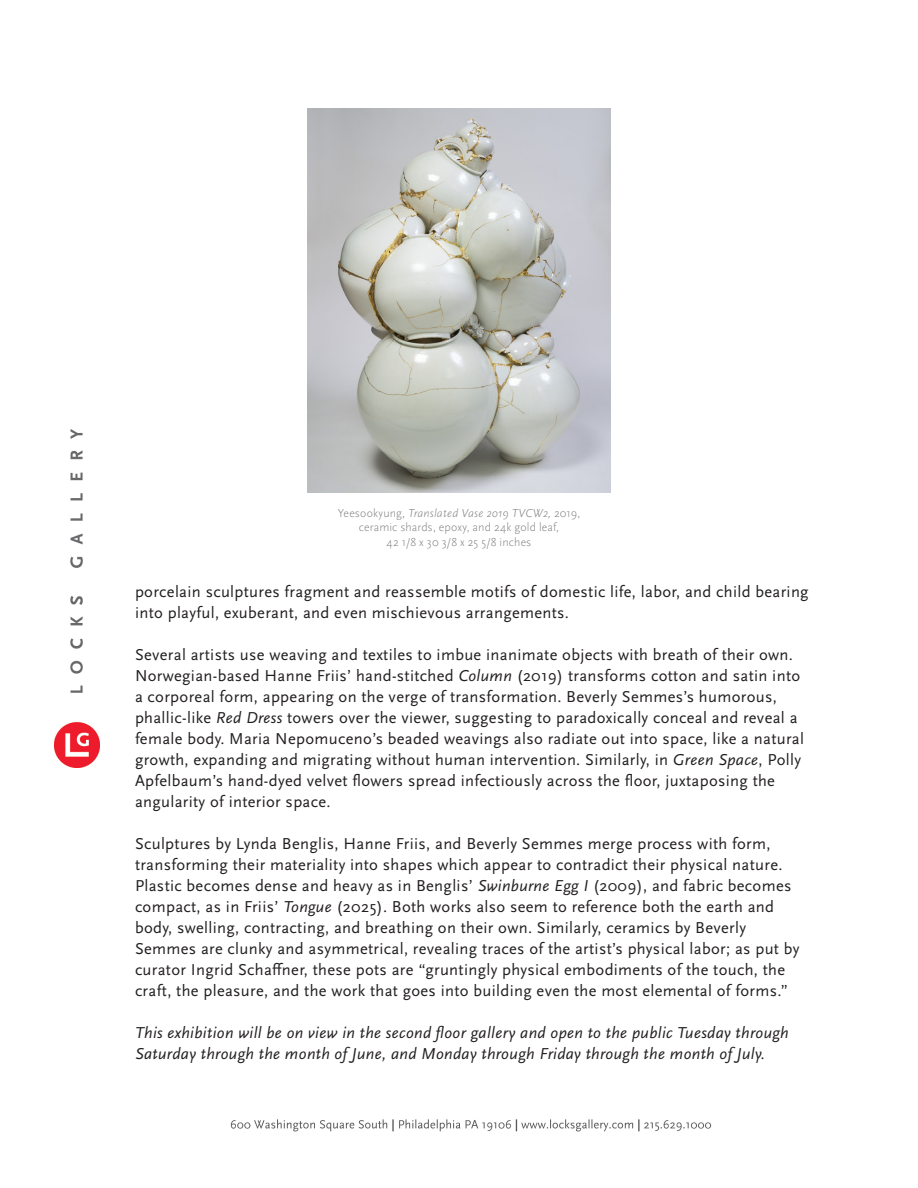
<style>
.page{position:relative;width:918px;height:1188px;background:#fff}
.page>*{position:absolute;margin:0;border:0;box-sizing:border-box;transform-origin:0 0}
.t1{font:16.5px/21px "Scala Sans Pro";letter-spacing:.02em;color:#231f20}
.t2{font:italic 16.5px/21px "Scala Sans Pro";letter-spacing:.02em;color:#231f20}
.t3{font:300 12px/14.4px "Scala Sans Pro";letter-spacing:.01em;color:#808083;text-align:center}
.s1{font-style:italic}
</style>
<div class="page">
<img style="left:54px;top:429px;width:46px;height:338px">
<img style="left:230px;top:1119px;width:482px;height:13px">
<img style="left:307px;top:108px;width:304px;height:385px">
<p class="t3" style="left:338px;top:506px;width:244px">Yeesookyung, <span class="s1">Translated Vase 2019 TVCW2,</span> 2019, ceramic shards, epoxy, and 24k gold leaf,</p>
<p class="t3" style="left:386px;top:535px;width:147px">42 1/8 x 30 3/8 x 25 5/8 inches</p>
<p class="t1" style="left:135px;top:582px;width:675px">porcelain sculptures fragment and reassemble motifs of domestic life, labor, and child bearing into playful, exuberant, and even mischievous arrangements.</p>
<p class="t1" style="left:135px;top:645px;width:671px">Several artists use weaving and textiles to imbue inanimate objects with breath of their own.<br>Norwegian-based Hanne Friis’ hand-stitched <span class="s1">Column</span> (2019) transforms cotton and satin into a corporeal form, appearing on the verge of transformation. Beverly Semmes’s humorous, phallic-like <span class="s1">Red Dress</span> towers over the viewer, suggesting to paradoxically conceal and reveal a female body. Maria Nepomuceno’s beaded weavings also radiate out into space, like a natural growth, expanding and migrating without human intervention. Similarly, in <span class="s1">Green Space</span>, Polly Apfelbaum’s hand-dyed velvet flowers spread infectiously across the floor, juxtaposing the angularity of interior space.</p>
<p class="t1" style="left:135px;top:834px;width:666px">Sculptures by Lynda Benglis, Hanne Friis, and Beverly Semmes merge process with form, transforming their materiality into shapes which appear to contradict their physical nature.<br>Plastic becomes dense and heavy as in Benglis’ <span class="s1">Swinburne Egg I</span> (2009), and fabric becomes compact, as in Friis’ <span class="s1">Tongue</span> (2025). Both works also seem to reference both the earth and body, swelling, contracting, and breathing on their own. Similarly, ceramics by Beverly Semmes are clunky and asymmetrical, revealing traces of the artist’s physical labor; as put by curator Ingrid Schaffner, these pots are “gruntingly physical embodiments of the touch, the craft, the pleasure, and the work that goes into building even the most elemental of forms.”</p>
<p class="t2" style="left:135px;top:1023px;width:655px">This exhibition will be on view in the second floor gallery and open to the public Tuesday through<br>Saturday through the month of June, and Monday through Friday through the month of July.</p>
</div>
